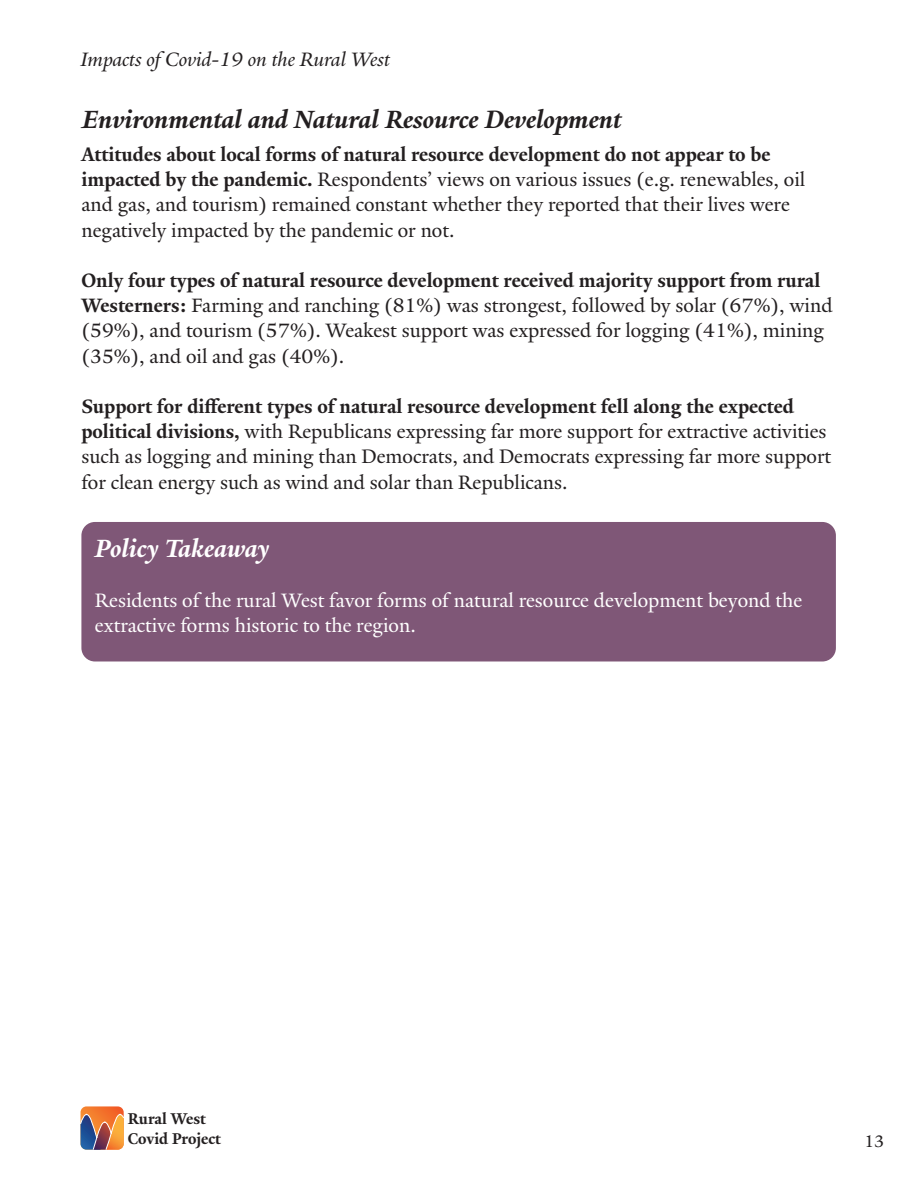
<style>
.page{position:relative;width:918px;height:1188px;background:#fff}
.page>*{position:absolute;margin:0;border:0;box-sizing:border-box;transform-origin:0 0}
.t1{font:italic 700 27px "Yale New";color:#231f20}
.t2{font:italic 700 27px "Yale New";color:#fff}
.t3{font:21px/25.2px "Yale New";color:#231f20}
.t4{font:21px/25.2px "Yale New";color:#fff}
.t5{font:italic 21px "Yale New";color:#231f20}
.t6{font:18px "Yale New";color:#231f20}
.t7{font:700 16.8px/20.2px "Yale New";color:#231f20}
.s1{font-weight:700}
</style>
<div class="page">
<svg style="left:80px;top:1106px;width:44px;height:44px;background:#b87a5d"></svg>
<div style="left:81px;top:522px;width:755px;height:140px;background:#7f5777;border-radius:14px"></div>
<p class="t5" style="left:80px;top:47px;width:311px">Impacts of Covid-19 on the Rural West</p>
<p class="t1" style="left:82px;top:103px;width:541px">Environmental and Natural Resource Development</p>
<p class="t3" style="left:81px;top:142px;width:725px"><span class="s1">Attitudes about local forms of natural resource development do not appear to be impacted by the pandemic.</span> Respondents’ views on various issues (e.g. renewables, oil and gas, and tourism) remained constant whether they reported that their lives were negatively impacted by the pandemic or not.</p>
<p class="t3" style="left:81px;top:268px;width:753px"><span class="s1">Only four types of natural resource development received majority support from rural Westerners:</span> Farming and ranching (81%) was strongest, followed by solar (67%), wind (59%), and tourism (57%). Weakest support was expressed for logging (41%), mining (35%), and oil and gas (40%).</p>
<p class="t3" style="left:81px;top:394px;width:751px"><span class="s1">Support for different types of natural resource development fell along the expected political divisions,</span> with Republicans expressing far more support for extractive activities such as logging and mining than Democrats, and Democrats expressing far more support for clean energy such as wind and solar than Republicans.</p>
<p class="t2" style="left:95px;top:532px;width:176px">Policy Takeaway</p>
<p class="t4" style="left:95px;top:588px;width:709px">Residents of the rural West favor forms of natural resource development beyond the extractive forms historic to the region.</p>
<p class="t7" style="left:128px;top:1109px;width:94px">Rural West<br>Covid Project</p>
<p class="t6" style="left:864px;top:1131px;width:22px">13</p>
</div>
